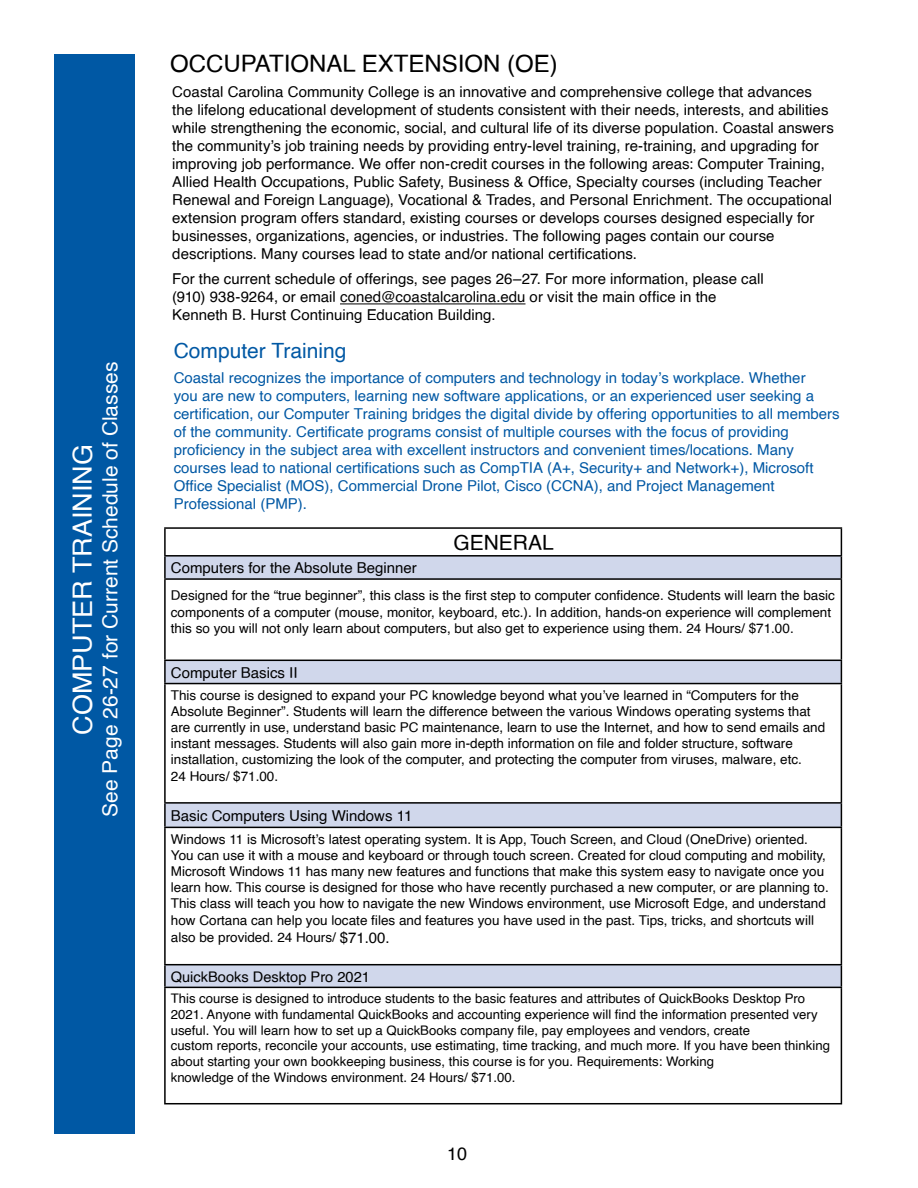
<style>
.page{position:relative;width:918px;height:1188px;background:#fff}
.page>*{position:absolute;margin:0;border:0;box-sizing:border-box;transform-origin:0 0}
.t1{font:27px "Helvetica";color:#fff}
.t2{font:24px "Helvetica";color:#000}
.t3{font:21px "Helvetica";color:#fff}
.t4{font:21px "Helvetica";color:#0058a4}
.t5{font:21px "Helvetica";color:#000}
.t6{font:18px "Helvetica";color:#000}
.t7{font:15px/18px "Helvetica";color:#000}
.t8{font:15px/18px "Helvetica";color:#0058a4}
.t9{font:14.7px "Helvetica";color:#000}
.t10{font:13.5px/16.2px "Helvetica";color:#000}
.t11{font:13.2px/15.8px "Helvetica";color:#000}
.s1{font-size:15px}
</style>
<div class="page">
<div style="left:54px;top:54px;width:81px;height:1080px;background:#0058a4"></div>
<hr style="left:340px;top:304px;width:186px;height:1px;background:#000">
<svg style="left:166px;top:557px;width:675px;height:430px"></svg>
<div style="left:165px;top:660px;width:676px;height:24px;background:#d0d7eb"></div>
<hr style="left:164px;top:527px;width:678px;height:2px;background:#000">
<hr style="left:164px;top:529px;width:2px;height:26px;background:#000">
<hr style="left:164px;top:555px;width:678px;height:2px;background:#000">
<hr style="left:164px;top:557px;width:2px;height:21px;background:#000">
<svg style="left:841px;top:529px;width:1px;height:49px"></svg>
<hr style="left:164px;top:578px;width:678px;height:2px;background:#000">
<hr style="left:164px;top:580px;width:2px;height:80px;background:#000">
<hr style="left:841px;top:580px;width:1px;height:80px;background:#000">
<hr style="left:164px;top:660px;width:678px;height:1px;background:#000">
<hr style="left:164px;top:661px;width:2px;height:22px;background:#000">
<svg style="left:841px;top:661px;width:1px;height:22px"></svg>
<hr style="left:164px;top:683px;width:678px;height:1px;background:#000">
<hr style="left:164px;top:684px;width:2px;height:118px;background:#000">
<hr style="left:841px;top:684px;width:1px;height:118px;background:#000">
<hr style="left:164px;top:802px;width:678px;height:2px;background:#000">
<hr style="left:164px;top:804px;width:2px;height:23px;background:#000">
<svg style="left:841px;top:804px;width:1px;height:23px"></svg>
<hr style="left:164px;top:827px;width:678px;height:1px;background:#000">
<hr style="left:164px;top:828px;width:2px;height:136px;background:#000">
<hr style="left:841px;top:828px;width:1px;height:136px;background:#000">
<hr style="left:164px;top:987px;width:678px;height:1px;background:#000">
<hr style="left:164px;top:964px;width:678px;height:1px;background:#000">
<hr style="left:164px;top:965px;width:2px;height:22px;background:#000">
<svg style="left:841px;top:965px;width:1px;height:22px"></svg>
<hr style="left:164px;top:988px;width:2px;height:115px;background:#000">
<hr style="left:841px;top:988px;width:1px;height:115px;background:#000">
<hr style="left:164px;top:1103px;width:678px;height:1px;background:#000">
<h1 class="t1" style="left:62px;top:735px;width:292px;rotate:-90deg">COMPUTER TRAINING</h1>
<h3 class="t3" style="left:94px;top:817px;width:457px;rotate:-90deg">See Page 26-27 for Current Schedule of Classes</h3>
<h2 class="t2" style="left:170px;top:45px;width:389px">OCCUPATIONAL EXTENSION (OE)</h2>
<p class="t7" style="left:172px;top:84px;width:663px">Coastal Carolina Community College is an innovative and comprehensive college that advances the lifelong educational development of students consistent with their needs, interests, and abilities while strengthening the economic, social, and cultural life of its diverse population. Coastal answers the community’s job training needs by providing entry-level training, re-training, and upgrading for improving job performance. We offer non-credit courses in the following areas: Computer Training, Allied Health Occupations, Public Safety, Business &amp; Office, Specialty courses (including Teacher Renewal and Foreign Language), Vocational &amp; Trades, and Personal Enrichment. The occupational extension program offers standard, existing courses or develops courses designed especially for businesses, organizations, agencies, or industries. The following pages contain our course descriptions. Many courses lead to state and/or national certifications.</p>
<p class="t7" style="left:172px;top:270px;width:593px">For the current schedule of offerings, see pages 26–27. For more information, please call (910) 938-9264, or email coned@coastalcarolina.edu or visit the main office in the<br>Kenneth B. Hurst Continuing Education Building.</p>
<h3 class="t4" style="left:174px;top:334px;width:174px">Computer Training</h3>
<p class="t8" style="left:174px;top:369px;width:668px">Coastal recognizes the importance of computers and technology in today’s workplace. Whether<br>you are new to computers, learning new software applications, or an experienced user seeking a certification, our Computer Training bridges the digital divide by offering opportunities to all members of the community. Certificate programs consist of multiple courses with the focus of providing proficiency in the subject area with excellent instructors and convenient times/locations. Many courses lead to national certifications such as CompTIA (A+, Security+ and Network+), Microsoft Office Specialist (MOS), Commercial Drone Pilot, Cisco (CCNA), and Project Management Professional (PMP).</p>
<h3 class="t5" style="left:453px;top:526px;width:102px">GENERAL</h3>
<p class="t7" style="left:171px;top:559px;width:247px">Computers for the Absolute Beginner</p>
<p class="t10" style="left:171px;top:588px;width:666px">Designed for the “true beginner”, this class is the first step to computer confidence. Students will learn the basic components of a computer (mouse, monitor, keyboard, etc.). In addition, hands-on experience will complement this so you will not only learn about computers, but also get to experience using them. 24 Hours/ $71.00.</p>
<p class="t7" style="left:171px;top:664px;width:128px">Computer Basics II</p>
<p class="t10" style="left:171px;top:687px;width:656px">This course is designed to expand your PC knowledge beyond what you’ve learned in “Computers for the Absolute Beginner”. Students will learn the difference between the various Windows operating systems that are currently in use, understand basic PC maintenance, learn to use the Internet, and how to send emails and instant messages. Students will also gain more in-depth information on file and folder structure, software installation, customizing the look of the computer, and protecting the computer from viruses, malware, etc.<br>24 Hours/ $71.00.</p>
<p class="t7" style="left:171px;top:807px;width:243px">Basic Computers Using Windows 11</p>
<p class="t10" style="left:171px;top:831px;width:659px">Windows 11 is Microsoft’s latest operating system. It is App, Touch Screen, and Cloud (OneDrive) oriented.<br>You can use it with a mouse and keyboard or through touch screen. Created for cloud computing and mobility, Microsoft Windows 11 has many new features and functions that make this system easy to navigate once you learn how. This course is designed for those who have recently purchased a new computer, or are planning to.<br>This class will teach you how to navigate the new Windows environment, use Microsoft Edge, and understand how Cortana can help you locate files and features you have used in the past. Tips, tricks, and shortcuts will</p>
<p class="t10" style="left:171px;top:930px;width:220px">also be provided. 24 Hours/ <span class="s1">$71.00.</span></p>
<p class="t9" style="left:171px;top:965px;width:201px">QuickBooks Desktop Pro 2021</p>
<p class="t11" style="left:171px;top:991px;width:661px">This course is designed to introduce students to the basic features and attributes of QuickBooks Desktop Pro 2021. Anyone with fundamental QuickBooks and accounting experience will find the information presented very useful. You will learn how to set up a QuickBooks company file, pay employees and vendors, create<br>custom reports, reconcile your accounts, use estimating, time tracking, and much more. If you have been thinking about starting your own bookkeeping business, this course is for you. Requirements: Working<br>knowledge of the Windows environment. 24 Hours/ $71.00.</p>
<h3 class="t6" style="left:447px;top:1140px;width:22px">10</h3>
</div>
